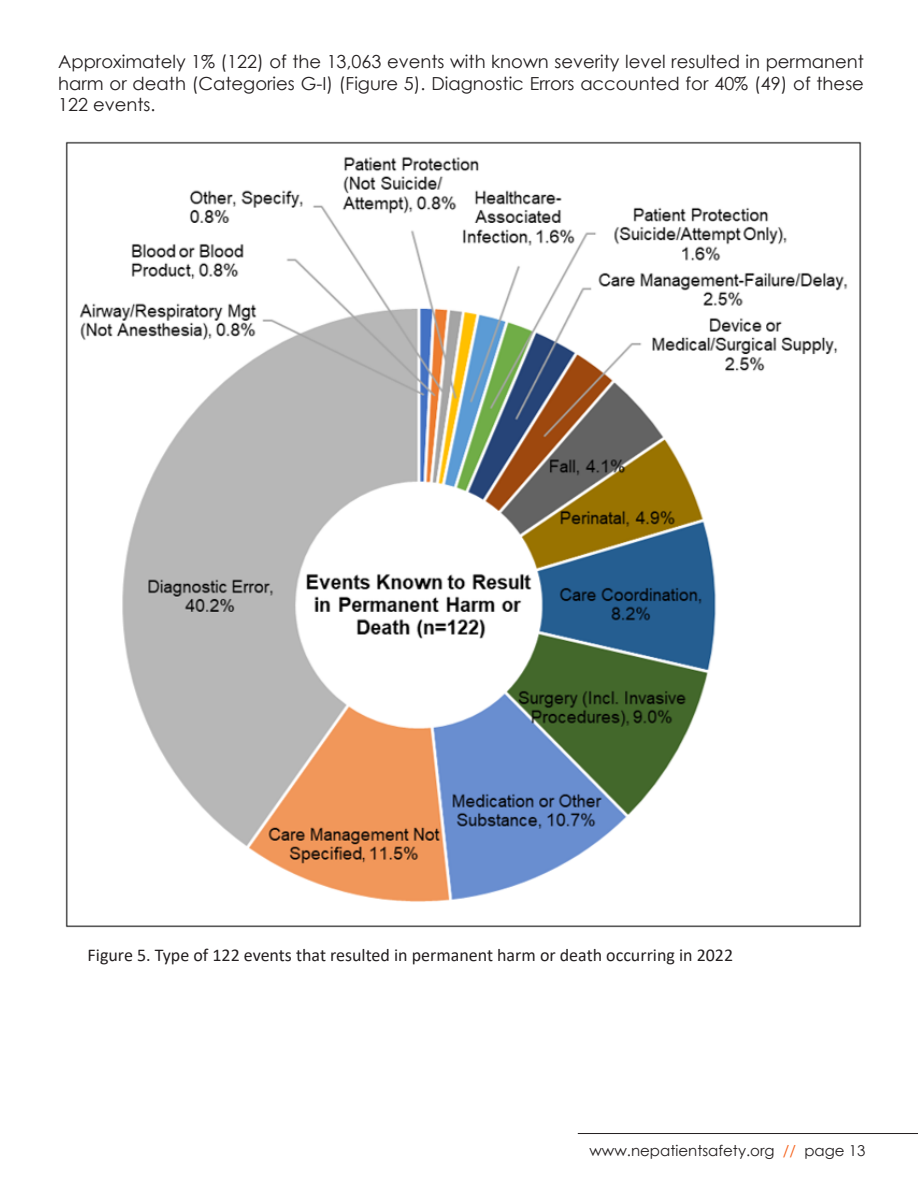
<style>
.page{position:relative;width:918px;height:1188px;background:#fff}
.page>*{position:absolute;margin:0;border:0;box-sizing:border-box;transform-origin:0 0}
.t1{font:18px/21.6px "Century Gothic";color:#231f20;text-align:justify}
.t2{font:18px "Calibri";color:#231f20}
.t3{font:15px "Century Gothic";color:#231f20}
.s1{color:#f6641f}
</style>
<div class="page">
<hr style="left:578px;top:1133px;width:340px;height:1px;background:#231f20">
<img style="left:65px;top:141px;width:797px;height:787px">
<p class="t1" style="left:58px;top:51px;width:807px">Approximately 1% (122) of the 13,063 events with known severity level resulted in permanent harm or death (Categories G-I) (Figure 5). Diagnostic Errors accounted for 40% (49) of these 122 events.</p>
<p class="t2" style="left:88px;top:943px;width:647px">Figure 5. Type of 122 events that resulted in permanent harm or death occurring in 2022</p>
<p class="t3" style="left:589px;top:1140px;width:278px">www.nepatientsafety.org <span class="s1">//</span> page 13</p>
</div>
